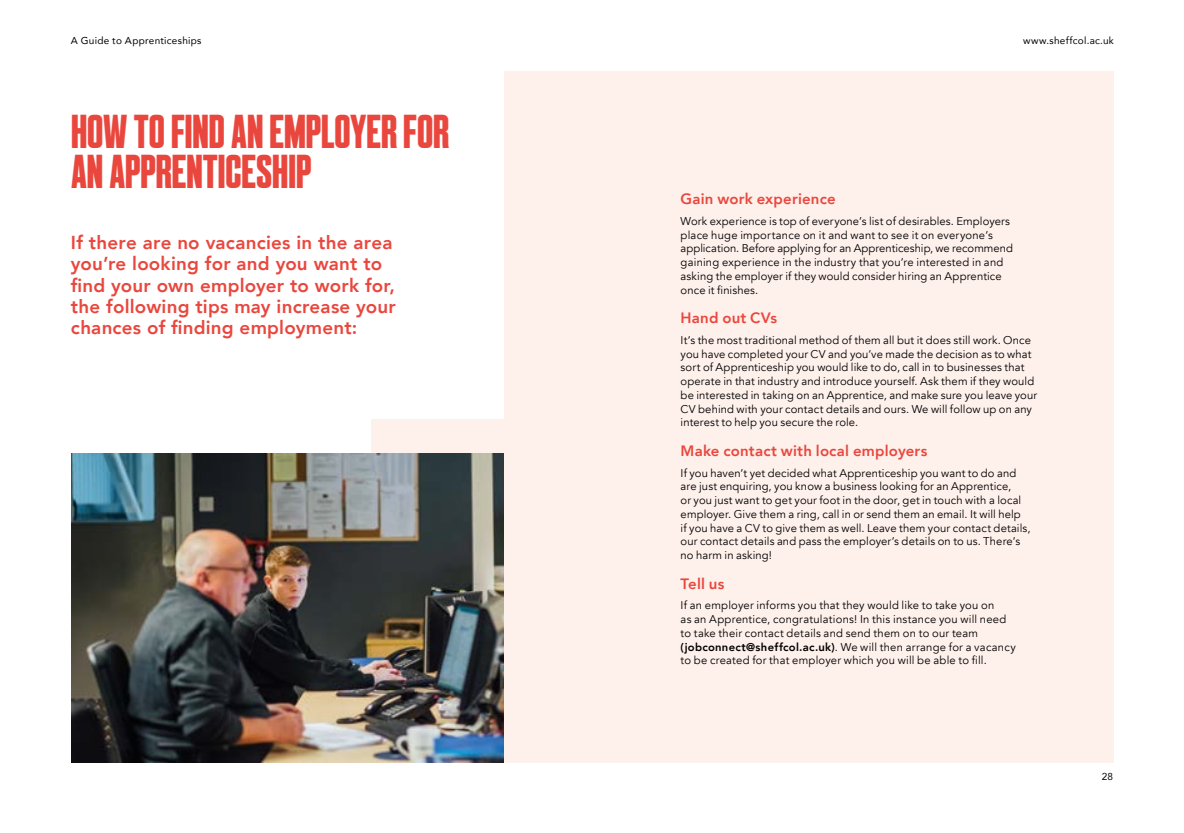
<style>
.page{position:relative;width:1184px;height:833px;background:#fff}
.page>*{position:absolute;margin:0;border:0;box-sizing:border-box;transform-origin:0 0}
.t1{font:47.5px/40px "Beckett";color:#e9473d}
.t2{font:800 18.75px/21.2px "Avenir";letter-spacing:.01em;color:#e9473d}
.t3{font:800 15px "Avenir";letter-spacing:.015em;color:#e9473d}
.t4{font:11.25px/13.8px "Avenir";letter-spacing:.01em;color:#000}
.t5{font:10px "Avenir";letter-spacing:.025em;color:#000}
.s1{font-weight:800}
</style>
<div class="page">
<div style="left:371px;top:71px;width:742px;height:691px;background:#fef0eb"></div>
<div style="left:296px;top:34px;width:207px;height:385px;background:#fff"></div>
<img style="left:71px;top:454px;width:432px;height:308px">
<p class="t5" style="left:71px;top:32px;width:132px">A Guide to Apprenticeships</p>
<p class="t5" style="left:1023px;top:32px;width:92px">www.sheffcol.ac.uk</p>
<h1 class="t1" style="left:71px;top:112px;width:380px">HOW TO FIND AN EMPLOYER FOR<br>AN APPRENTICESHIP</h1>
<h2 class="t2" style="left:71px;top:232px;width:326px">If there are no vacancies in the area you’re looking for and you want to find your own employer to work for, the following tips may increase your chances of finding employment:</h2>
<h3 class="t3" style="left:680px;top:187px;width:157px">Gain work experience</h3>
<p class="t4" style="left:680px;top:214px;width:334px">Work experience is top of everyone’s list of desirables. Employers place huge importance on it and want to see it on everyone’s application. Before applying for an Apprenticeship, we recommend gaining experience in the industry that you’re interested in and asking the employer if they would consider hiring an Apprentice once it finishes.</p>
<h3 class="t3" style="left:680px;top:306px;width:98px">Hand out CVs</h3>
<p class="t4" style="left:680px;top:333px;width:358px">It’s the most traditional method of them all but it does still work. Once you have completed your CV and you’ve made the decision as to what sort of Apprenticeship you would like to do, call in to businesses that operate in that industry and introduce yourself. Ask them if they would be interested in taking on an Apprentice, and make sure you leave your CV behind with your contact details and ours. We will follow up on any interest to help you secure the role.</p>
<h3 class="t3" style="left:680px;top:439px;width:248px">Make contact with local employers</h3>
<p class="t4" style="left:680px;top:466px;width:351px">If you haven’t yet decided what Apprenticeship you want to do and are just enquiring, you know a business looking for an Apprentice,<br>or you just want to get your foot in the door, get in touch with a local employer. Give them a ring, call in or send them an email. It will help<br>if you have a CV to give them as well. Leave them your contact details, our contact details and pass the employer’s details on to us. There’s no harm in asking!</p>
<h3 class="t3" style="left:680px;top:571px;width:45px">Tell us</h3>
<p class="t4" style="left:680px;top:599px;width:337px">If an employer informs you that they would like to take you on<br>as an Apprentice, congratulations! In this instance you will need to take their contact details and send them on to our team <span class="s1">(jobconnect@sheffcol.ac.uk)</span>. We will then arrange for a vacancy to be created for that employer which you will be able to fill.</p>
<p class="t5" style="left:1101px;top:768px;width:13px">28</p>
</div>
